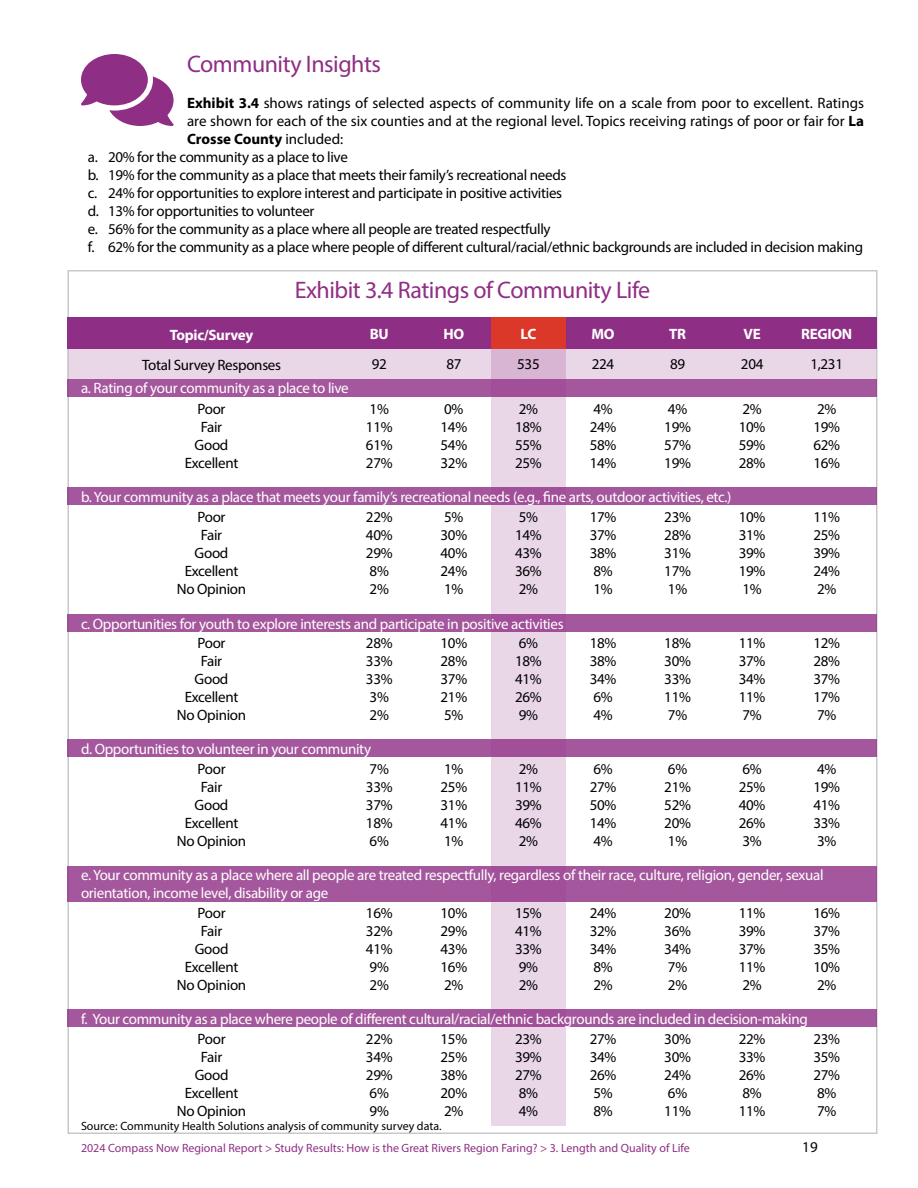
<style>
.page{position:relative;width:918px;height:1188px;background:#fff}
.page>*{position:absolute;margin:0;border:0;box-sizing:border-box;transform-origin:0 0}
.t1{font:24px "Myriad Pro";letter-spacing:-.02em;color:#8f2e85}
.t2{font:15px/18px "Myriad Pro";letter-spacing:-.02em;color:#000}
.t3{font:15px/18px "Myriad Pro";letter-spacing:-.02em;color:#fff}
.t4{font:15px "Myriad Pro";color:#000}
.t5{font:700 15px "Myriad Pro";letter-spacing:-.02em;color:#fff}
.t6{font:700 15px "Myriad Pro";color:#000}
.t7{font:12px "Myriad Pro";color:#8f2e85}
.t8{font:12px "Myriad Pro";color:#000}
.s1{font-weight:700}
.s2{font-weight:400}
</style>
<div class="page">
<div style="left:491px;top:349px;width:75px;height:777px;background:#e9d6e7"></div>
<svg style="left:71px;top:349px;width:804px;height:30px;background:#e7d2e5"></svg>
<div style="left:68px;top:317px;width:810px;height:32px;background:#8f2e85"></div>
<div style="left:68px;top:379px;width:810px;height:18px;background:#a5579d"></div>
<div style="left:68px;top:488px;width:810px;height:18px;background:#a5579d"></div>
<div style="left:68px;top:614px;width:810px;height:18px;background:#a5579d"></div>
<div style="left:68px;top:740px;width:810px;height:18px;background:#a5579d"></div>
<div style="left:68px;top:1010px;width:810px;height:18px;background:#a5579d"></div>
<div style="left:68px;top:866px;width:810px;height:36px;background:#a5579d"></div>
<svg style="left:81px;top:54px;width:93px;height:72px"></svg>
<div style="left:491px;top:317px;width:75px;height:32px;background:#dc3829"></div>
<h1 class="t1" style="left:187px;top:49px;width:195px">Community Insights</h1>
<p class="t4" style="left:187px;top:94px;width:678px"><span class="s1">Exhibit 3.4</span> shows ratings of selected aspects of community life on a scale from poor to excellent. Ratings</p>
<p class="t4" style="left:187px;top:112px;width:679px">are shown for each of the six counties and at the regional level. Topics receiving ratings of poor or fair for <span class="s1">La</span></p>
<p class="t6" style="left:187px;top:129px;width:158px">Crosse County <span class="s2">included:</span></p>
<p class="t2" style="left:88px;top:148px;width:262px">a. 20% for the community as a place to live</p>
<p class="t2" style="left:88px;top:166px;width:480px">b. 19% for the community as a place that meets their family’s recreational needs</p>
<p class="t2" style="left:88px;top:184px;width:476px">c. 24% for opportunities to explore interest and participate in positive activities</p>
<p class="t2" style="left:88px;top:202px;width:228px">d. 13% for opportunities to volunteer</p>
<p class="t2" style="left:88px;top:220px;width:464px">e. 56% for the community as a place where all people are treated respectfully</p>
<p class="t2" style="left:88px;top:238px;width:777px">f. 62% for the community as a place where people of different cultural/racial/ethnic backgrounds are included in decision making</p>
<h1 class="t1" style="left:295px;top:275px;width:357px">Exhibit 3.4 Ratings of Community Life</h1>
<p class="t5" style="left:170px;top:325px;width:85px">Topic/Survey</p>
<p class="t3" style="left:81px;top:379px;width:269px">a. Rating of your community as a place to live</p>
<p class="t2" style="left:142px;top:356px;width:141px">Total Survey Responses</p>
<p class="t2" style="left:185px;top:400px;width:55px;text-align:center">Poor<br>Fair<br>Good<br>Excellent</p>
<p class="t5" style="left:370px;top:324px;width:20px">BU</p>
<p class="t2" style="left:372px;top:355px;width:17px">92</p>
<p class="t2" style="left:366px;top:400px;width:28px">1%<br>11%<br>61%<br>27%</p>
<p class="t5" style="left:443px;top:324px;width:22px">HO</p>
<p class="t5" style="left:521px;top:324px;width:17px">LC</p>
<p class="t5" style="left:591px;top:324px;width:25px">MO</p>
<p class="t5" style="left:669px;top:324px;width:18px">TR</p>
<p class="t5" style="left:744px;top:324px;width:19px">VE</p>
<p class="t2" style="left:446px;top:355px;width:17px">87</p>
<p class="t2" style="left:517px;top:355px;width:24px">535</p>
<p class="t2" style="left:592px;top:355px;width:24px">224</p>
<p class="t2" style="left:670px;top:355px;width:17px">89</p>
<p class="t2" style="left:741px;top:355px;width:24px">204</p>
<p class="t2" style="left:441px;top:400px;width:28px">0%<br>14%<br>54%<br>32%</p>
<p class="t2" style="left:515px;top:400px;width:28px">2%<br>18%<br>55%<br>25%</p>
<p class="t2" style="left:590px;top:400px;width:28px">4%<br>24%<br>58%<br>14%</p>
<p class="t2" style="left:664px;top:400px;width:28px">4%<br>19%<br>57%<br>19%</p>
<p class="t2" style="left:739px;top:400px;width:28px">2%<br>10%<br>59%<br>28%</p>
<p class="t3" style="left:81px;top:488px;width:652px">b. Your community as a place that meets your family’s recreational needs (e.g., fine arts, outdoor activities, etc.)</p>
<p class="t2" style="left:177px;top:508px;width:71px;text-align:center">Poor<br>Fair<br>Good<br>Excellent<br>No Opinion</p>
<p class="t2" style="left:366px;top:508px;width:28px">22%<br>40%<br>29%<br>8%<br>2%</p>
<p class="t2" style="left:441px;top:508px;width:28px">5%<br>30%<br>40%<br>24%<br>1%</p>
<p class="t2" style="left:515px;top:508px;width:28px">5%<br>14%<br>43%<br>36%<br>2%</p>
<p class="t3" style="left:81px;top:615px;width:484px">c. Opportunities for youth to explore interests and participate in positive activities</p>
<p class="t2" style="left:177px;top:634px;width:71px;text-align:center">Poor<br>Fair<br>Good<br>Excellent<br>No Opinion</p>
<p class="t2" style="left:366px;top:634px;width:28px">28%<br>33%<br>33%<br>3%<br>2%</p>
<p class="t3" style="left:81px;top:740px;width:292px">d. Opportunities to volunteer in your community</p>
<p class="t2" style="left:177px;top:760px;width:71px;text-align:center">Poor<br>Fair<br>Good<br>Excellent<br>No Opinion</p>
<p class="t2" style="left:366px;top:760px;width:28px">7%<br>33%<br>37%<br>18%<br>6%</p>
<p class="t2" style="left:441px;top:634px;width:28px;text-align:justify">10% 28% 37% 21% 5%</p>
<p class="t2" style="left:441px;top:760px;width:28px">1%<br>25%<br>31%<br>41%<br>1%</p>
<p class="t2" style="left:515px;top:634px;width:28px">6%<br>18%<br>41%<br>26%<br>9%</p>
<p class="t2" style="left:515px;top:760px;width:28px">2%<br>11%<br>39%<br>46%<br>2%</p>
<p class="t2" style="left:590px;top:508px;width:28px">17%<br>37%<br>38%<br>8%<br>1%</p>
<p class="t2" style="left:590px;top:634px;width:28px">18%<br>38%<br>34%<br>6%<br>4%</p>
<p class="t2" style="left:590px;top:760px;width:28px">6%<br>27%<br>50%<br>14%<br>4%</p>
<p class="t2" style="left:664px;top:508px;width:28px;text-align:justify">23% 28% 31% 17% 1%</p>
<p class="t2" style="left:664px;top:634px;width:28px;text-align:justify">18% 30% 33% 11% 7%</p>
<p class="t2" style="left:664px;top:760px;width:28px">6%<br>21%<br>52%<br>20%<br>1%</p>
<p class="t2" style="left:739px;top:508px;width:28px;text-align:justify">10% 31% 39% 19% 1%</p>
<p class="t2" style="left:739px;top:634px;width:28px;text-align:justify">11% 37% 34% 11% 7%</p>
<p class="t2" style="left:739px;top:760px;width:28px">6%<br>25%<br>40%<br>26%<br>3%</p>
<p class="t5" style="left:801px;top:324px;width:53px">REGION</p>
<p class="t2" style="left:810px;top:355px;width:34px">1,231</p>
<p class="t2" style="left:813px;top:400px;width:28px">2%<br>19%<br>62%<br>16%</p>
<p class="t2" style="left:813px;top:508px;width:28px;text-align:justify">11% 25% 39% 24% 2%</p>
<p class="t2" style="left:813px;top:634px;width:28px;text-align:justify">12% 28% 37% 17% 7%</p>
<p class="t2" style="left:813px;top:760px;width:28px">4%<br>19%<br>41%<br>33%<br>3%</p>
<p class="t3" style="left:81px;top:866px;width:744px">e. Your community as a place where all people are treated respectfully, regardless of their race, culture, religion, gender, sexual orientation, income level, disability or age</p>
<p class="t2" style="left:177px;top:904px;width:71px;text-align:center">Poor<br>Fair<br>Good<br>Excellent<br>No Opinion</p>
<p class="t2" style="left:366px;top:904px;width:28px">16%<br>32%<br>41%<br>9%<br>2%</p>
<p class="t2" style="left:441px;top:904px;width:28px;text-align:justify">10% 29% 43% 16% 2%</p>
<p class="t2" style="left:515px;top:904px;width:28px">15%<br>41%<br>33%<br>9%<br>2%</p>
<p class="t2" style="left:590px;top:904px;width:28px">24%<br>32%<br>34%<br>8%<br>2%</p>
<p class="t2" style="left:664px;top:904px;width:28px">20%<br>36%<br>34%<br>7%<br>2%</p>
<p class="t2" style="left:739px;top:904px;width:28px;text-align:justify">11% 39% 37% 11% 2%</p>
<p class="t2" style="left:813px;top:904px;width:28px;text-align:justify">16% 37% 35% 10% 2%</p>
<p class="t3" style="left:81px;top:1010px;width:728px">f. Your community as a place where people of different cultural/racial/ethnic backgrounds are included in decision-making</p>
<p class="t2" style="left:177px;top:1030px;width:71px;text-align:center">Poor<br>Fair<br>Good<br>Excellent<br>No Opinion</p>
<p class="t2" style="left:366px;top:1030px;width:28px">22%<br>34%<br>29%<br>6%<br>9%</p>
<p class="t2" style="left:441px;top:1030px;width:28px;text-align:justify">15% 25% 38% 20% 2%</p>
<p class="t8" style="left:81px;top:1119px;width:362px">Source: Community Health Solutions analysis of community survey data.</p>
<p class="t2" style="left:515px;top:1030px;width:28px">23%<br>39%<br>27%<br>8%<br>4%</p>
<p class="t2" style="left:590px;top:1030px;width:28px">27%<br>34%<br>26%<br>5%<br>8%</p>
<p class="t2" style="left:664px;top:1030px;width:28px">30%<br>30%<br>24%<br>6%<br>11%</p>
<p class="t7" style="left:81px;top:1141px;width:610px">2024 Compass Now Regional Report &gt; Study Results: How is the Great Rivers Region Faring? &gt; 3. Length and Quality of Life</p>
<p class="t2" style="left:739px;top:1030px;width:28px">22%<br>33%<br>26%<br>8%<br>11%</p>
<p class="t2" style="left:813px;top:1030px;width:28px">23%<br>35%<br>27%<br>8%<br>7%</p>
<p class="t2" style="left:802px;top:1138px;width:17px">19</p>
</div>
